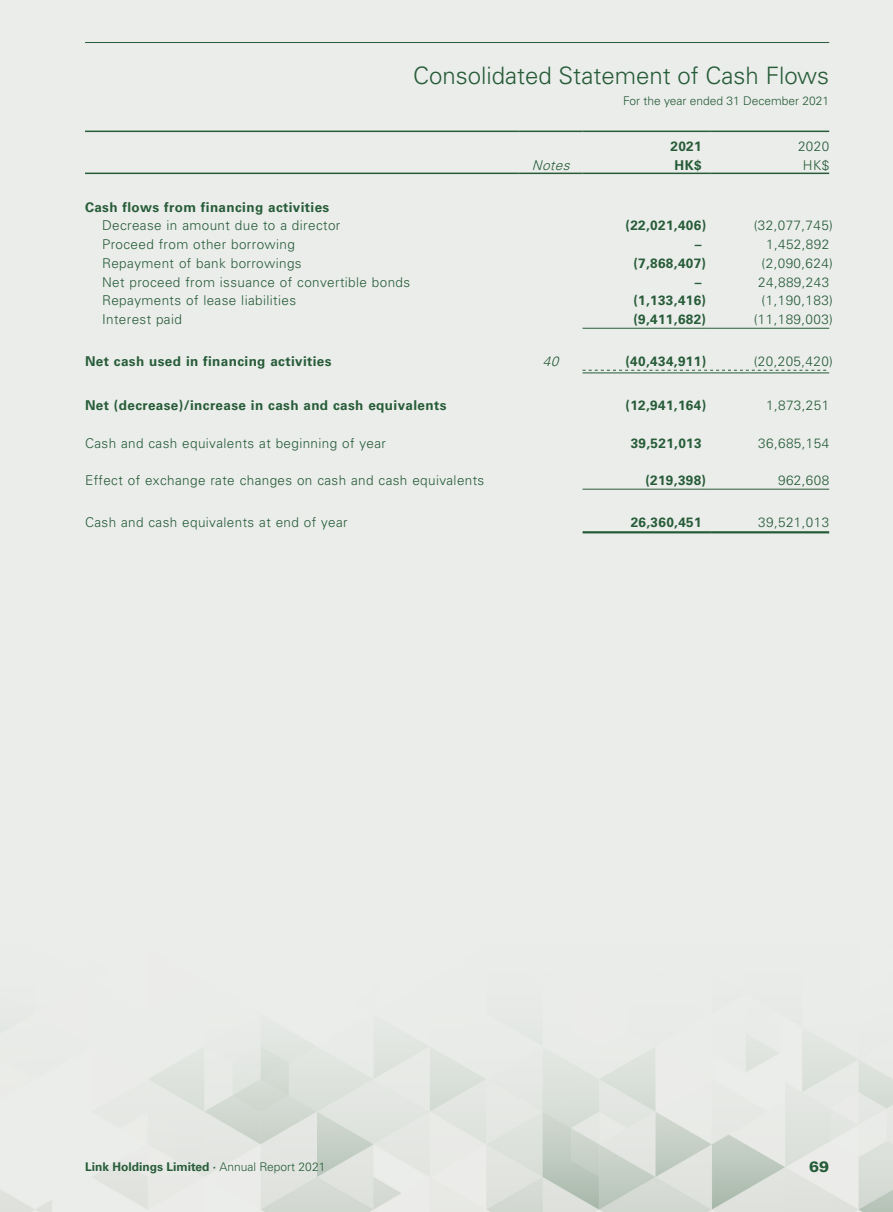
<style>
.page{position:relative;width:893px;height:1212px;background:#ebedea}
.page>*{position:absolute;margin:0;border:0;box-sizing:border-box;transform-origin:0 0}
.t1{font:300 24px "Univers LT Std";color:#275c39}
.t2{font:900 15px "Univers LT Std";color:#275c39}
.t3{font:300 13.5px "Univers LT Std";letter-spacing:.03em;color:#275c39}
.t4{font:700 13.5px "Univers LT Std";letter-spacing:.03em;color:#275c39}
.t5{font:italic 300 13.5px "Univers LT Std";color:#275c39}
.t6{font:700 12px "Univers LT Std";color:#275c39}
.t7{font:300 12px "Univers LT Std";color:#275c39}
.s1{font-weight:300}
</style>
<div class="page">
<img style="left:0;top:1046px;width:893px;height:166px">
<hr style="left:85px;top:42px;width:744px;height:1px;background:#275c39">
<hr style="left:85px;top:131px;width:434px;height:1px;background:#275c39">
<hr style="left:519px;top:131px;width:64px;height:1px;background:#275c39">
<hr style="left:583px;top:131px;width:127px;height:1px;background:#275c39">
<hr style="left:710px;top:131px;width:119px;height:1px;background:#275c39">
<hr style="left:85px;top:173px;width:434px;height:1px;background:#275c39">
<hr style="left:519px;top:173px;width:64px;height:1px;background:#275c39">
<hr style="left:583px;top:173px;width:127px;height:1px;background:#275c39">
<hr style="left:710px;top:173px;width:119px;height:1px;background:#275c39">
<hr style="left:583px;top:328px;width:127px;height:1px;background:#275c39">
<hr style="left:710px;top:328px;width:119px;height:1px;background:#275c39">
<hr style="left:583px;top:372px;width:127px;height:1px;background:#275c39">
<svg style="left:583px;top:370px;width:243px;height:1px"></svg>
<hr style="left:710px;top:372px;width:119px;height:1px;background:#275c39">
<hr style="left:583px;top:489px;width:127px;height:1px;background:#275c39">
<hr style="left:710px;top:489px;width:119px;height:1px;background:#275c39">
<hr style="left:583px;top:531px;width:127px;height:2px;background:#275c39">
<hr style="left:710px;top:531px;width:119px;height:2px;background:#275c39">
<h1 class="t1" style="left:413px;top:61px;width:418px">Consolidated Statement of Cash Flows</h1>
<p class="t7" style="left:623px;top:93px;width:208px">For the year ended 31 December 2021</p>
<p class="t4" style="left:670px;top:138px;width:33px">2021</p>
<p class="t3" style="left:798px;top:138px;width:33px">2020</p>
<p class="t5" style="left:532px;top:157px;width:43px">Notes</p>
<p class="t4" style="left:675px;top:157px;width:29px">HK$</p>
<p class="t3" style="left:803px;top:157px;width:28px">HK$</p>
<p class="t4" style="left:85px;top:199px;width:246px">Cash flows from financing activities</p>
<p class="t3" style="left:102px;top:217px;width:240px">Decrease in amount due to a director</p>
<p class="t4" style="left:625px;top:218px;width:82px">(22,021,406)</p>
<p class="t3" style="left:754px;top:217px;width:81px">(32,077,745)</p>
<p class="t3" style="left:102px;top:236px;width:194px">Proceed from other borrowing</p>
<p class="t4" style="left:695px;top:236px;width:8px">–</p>
<p class="t3" style="left:766px;top:236px;width:65px">1,452,892</p>
<p class="t3" style="left:102px;top:255px;width:201px">Repayment of bank borrowings</p>
<p class="t4" style="left:633px;top:255px;width:74px">(7,868,407)</p>
<p class="t3" style="left:762px;top:255px;width:73px">(2,090,624)</p>
<p class="t3" style="left:102px;top:274px;width:310px">Net proceed from issuance of convertible bonds</p>
<p class="t4" style="left:695px;top:274px;width:8px">–</p>
<p class="t3" style="left:758px;top:274px;width:72px">24,889,243</p>
<p class="t3" style="left:102px;top:292px;width:196px">Repayments of lease liabilities</p>
<p class="t4" style="left:633px;top:293px;width:74px">(1,133,416)</p>
<p class="t3" style="left:762px;top:292px;width:73px">(1,190,183)</p>
<p class="t3" style="left:102px;top:311px;width:81px">Interest paid</p>
<p class="t4" style="left:633px;top:311px;width:74px">(9,411,682)</p>
<p class="t3" style="left:754px;top:311px;width:81px">(11,189,003)</p>
<p class="t4" style="left:85px;top:353px;width:248px">Net cash used in financing activities</p>
<p class="t5" style="left:543px;top:353px;width:21px">40</p>
<p class="t4" style="left:625px;top:353px;width:82px">(40,434,911)</p>
<p class="t3" style="left:754px;top:353px;width:81px">(20,205,420)</p>
<p class="t4" style="left:85px;top:397px;width:363px">Net (decrease)/increase in cash and cash equivalents</p>
<p class="t4" style="left:625px;top:397px;width:82px">(12,941,164)</p>
<p class="t3" style="left:766px;top:397px;width:65px">1,873,251</p>
<p class="t3" style="left:85px;top:435px;width:303px">Cash and cash equivalents at beginning of year</p>
<p class="t4" style="left:631px;top:435px;width:72px">39,521,013</p>
<p class="t3" style="left:758px;top:435px;width:72px">36,685,154</p>
<p class="t3" style="left:85px;top:472px;width:401px">Effect of exchange rate changes on cash and cash equivalents</p>
<p class="t4" style="left:645px;top:472px;width:62px">(219,398)</p>
<p class="t3" style="left:778px;top:472px;width:53px">962,608</p>
<p class="t3" style="left:85px;top:514px;width:264px">Cash and cash equivalents at end of year</p>
<p class="t4" style="left:631px;top:514px;width:72px">26,360,451</p>
<p class="t3" style="left:758px;top:514px;width:72px">39,521,013</p>
<p class="t6" style="left:85px;top:1159px;width:242px">Link Holdings Limited · <span class="s1">Annual Report 2021</span></p>
<p class="t2" style="left:809px;top:1157px;width:22px">69</p>
</div>
